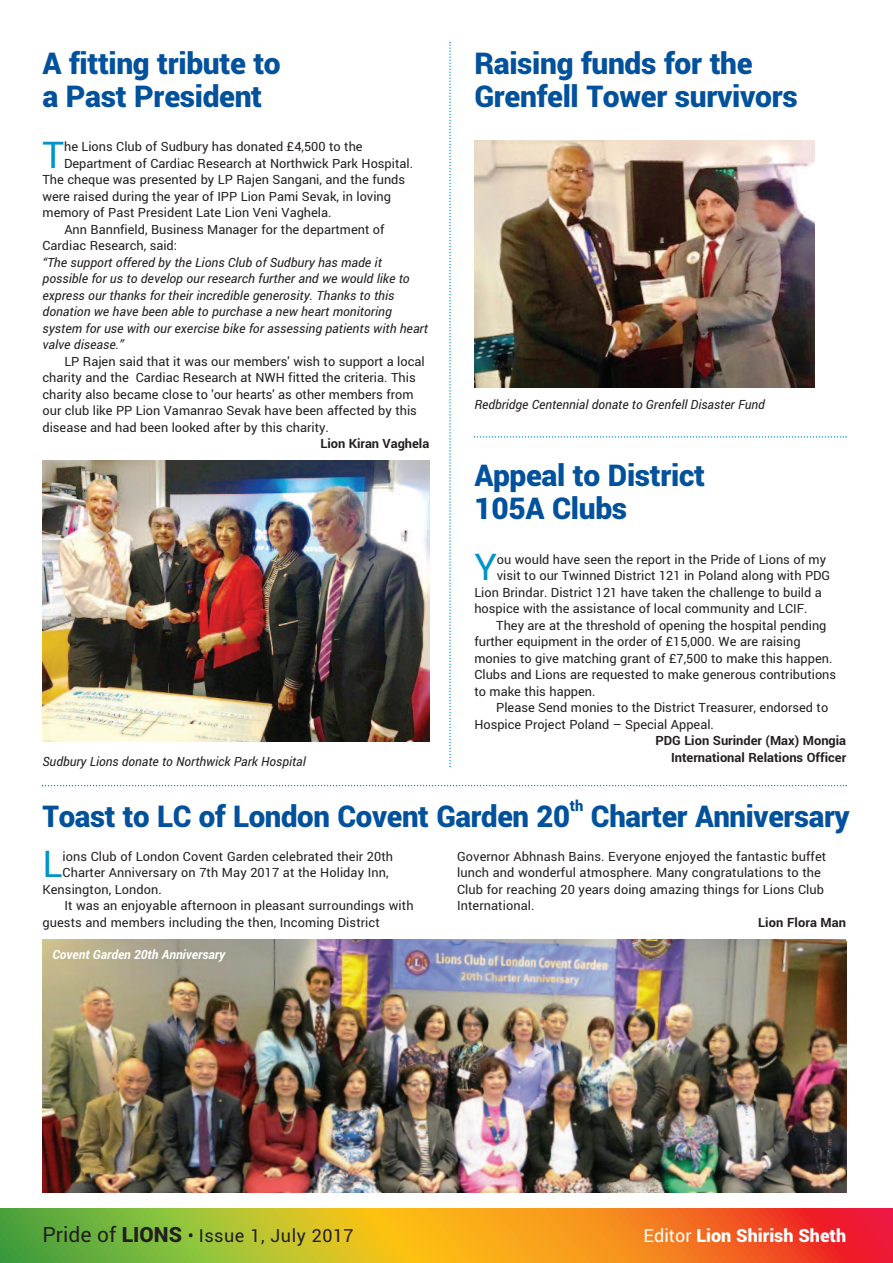
<style>
.page{position:relative;width:893px;height:1263px;background:#fff}
.page>*{position:absolute;margin:0;border:0;box-sizing:border-box;transform-origin:0 0}
.t1{font:36.9px "Roboto";color:#0094c9}
.t2{font:900 30px/33px "Roboto";letter-spacing:-.01em;color:#01519c}
.t3{font:18px "Roboto";letter-spacing:.03em;color:#231f20}
.t4{font:900 18px "Roboto";color:#fff}
.t5{font:900 15px "Roboto";color:#01519c}
.t6{font:12.75px/16.5px "Roboto";color:#231f20}
.t7{font:italic 12.75px/16.5px "Roboto";color:#231f20}
.t8{font:700 12.75px/16.5px "Roboto";color:#231f20;text-align:right}
.t9{font:italic 700 12.75px "Roboto";color:#fff}
.s1{font-size:21px}
.s2{font-weight:900;font-size:21px}
.s3{font-weight:400}
</style>
<div class="page">
<svg style="left:0;top:1208px;width:893px;height:55px;background:#cd9428"></svg>
<svg style="left:42px;top:785px;width:805px;height:1px"></svg>
<svg style="left:474px;top:436px;width:373px;height:2px"></svg>
<img style="left:474px;top:140px;width:340px;height:247px">
<img style="left:43px;top:940px;width:803px;height:253px">
<svg style="left:449px;top:42px;width:2px;height:725px"></svg>
<img style="left:43px;top:460px;width:387px;height:281px">
<h2 class="t2" style="left:43px;top:47px;width:240px">A fitting tribute to a Past President</h2>
<h1 class="t1" style="left:43px;top:133px;width:23px">T</h1>
<p class="t6" style="left:64px;top:138px;width:300px">he Lions Club of Sudbury has donated £4,500 to the</p>
<p class="t6" style="left:64px;top:155px;width:351px">Department of Cardiac Research at Northwick Park Hospital.</p>
<p class="t6" style="left:43px;top:171px;width:364px">The cheque was presented by LP Rajen Sangani, and the funds</p>
<p class="t6" style="left:43px;top:188px;width:350px">were raised during the year of IPP Lion Pami Sevak, in loving</p>
<p class="t6" style="left:43px;top:204px;width:291px">memory of Past President Late Lion Veni Vaghela.</p>
<p class="t6" style="left:64px;top:221px;width:322px">Ann Bannfield, Business Manager for the department of</p>
<p class="t6" style="left:43px;top:237px;width:136px">Cardiac Research, said:</p>
<p class="t7" style="left:43px;top:254px;width:387px">“The support offered by the Lions Club of Sudbury has made it possible for us to develop our research further and we would like to express our thanks for their incredible generosity. Thanks to this donation we have been able to purchase a new heart monitoring system for use with our exercise bike for assessing patients with heart valve disease.”</p>
<p class="t6" style="left:43px;top:353px;width:384px;text-indent:22px">LP Rajen said that it was our members' wish to support a local charity and the Cardiac Research at NWH fitted the criteria. This charity also became close to 'our hearts' as other members from our club like PP Lion Vamanrao Sevak have been affected by this disease and had been looked after by this charity.</p>
<p class="t8" style="left:321px;top:435px;width:110px">Lion Kiran Vaghela</p>
<p class="t7" style="left:43px;top:753px;width:265px">Sudbury Lions donate to Northwick Park Hospital</p>
<h2 class="t2" style="left:474px;top:47px;width:325px">Raising funds for the<br>Grenfell Tower survivors</h2>
<p class="t7" style="left:474px;top:396px;width:292px">Redbridge Centennial donate to Grenfell Disaster Fund</p>
<h2 class="t2" style="left:474px;top:460px;width:232px">Appeal to District<br>105A Clubs</h2>
<h1 class="t1" style="left:474px;top:546px;width:24px">Y</h1>
<p class="t6" style="left:497px;top:551px;width:331px">ou would have seen the report in the Pride of Lions of my</p>
<p class="t6" style="left:497px;top:567px;width:335px">visit to our Twinned District 121 in Poland along with PDG</p>
<p class="t6" style="left:474px;top:584px;width:349px">Lion Brindar. District 121 have taken the challenge to build a</p>
<p class="t6" style="left:474px;top:600px;width:335px">hospice with the assistance of local community and LCIF.</p>
<p class="t6" style="left:496px;top:617px;width:332px">They are at the threshold of opening the hospital pending</p>
<p class="t6" style="left:474px;top:633px;width:328px">further equipment in the order of £15,000. We are raising</p>
<p class="t6" style="left:474px;top:650px;width:360px">monies to give matching grant of £7,500 to make this happen.</p>
<p class="t6" style="left:474px;top:666px;width:363px">Clubs and Lions are requested to make generous contributions</p>
<p class="t6" style="left:474px;top:683px;width:123px">to make this happen.</p>
<p class="t6" style="left:496px;top:699px;width:334px">Please Send monies to the District Treasurer, endorsed to</p>
<p class="t6" style="left:474px;top:716px;width:241px">Hospice Project Poland – Special Appeal.</p>
<p class="t8" style="left:655px;top:732px;width:192px">PDG Lion Surinder (Max) Mongia<br>International Relations Officer</p>
<h2 class="t2" style="left:43px;top:800px;width:529px">Toast to LC of London Covent Garden 20</h2>
<p class="t5" style="left:570px;top:797px;width:15px">th</p>
<h2 class="t2" style="left:591px;top:800px;width:260px">Charter Anniversary</h2>
<h1 class="t1" style="left:43px;top:843px;width:21px">L</h1>
<p class="t6" style="left:63px;top:848px;width:332px">ions Club of London Covent Garden celebrated their 20th</p>
<p class="t6" style="left:63px;top:864px;width:327px">Charter Anniversary on 7th May 2017 at the Holiday Inn,</p>
<p class="t6" style="left:43px;top:881px;width:121px">Kensington, London.</p>
<p class="t6" style="left:64px;top:897px;width:351px">It was an enjoyable afternoon in pleasant surroundings with</p>
<p class="t6" style="left:43px;top:914px;width:339px">guests and members including the then, Incoming District</p>
<p class="t9" style="left:52px;top:947px;width:174px">Covent Garden 20th Anniversary</p>
<p class="t6" style="left:457px;top:848px;width:371px">Governor Abhnash Bains. Everyone enjoyed the fantastic buffet lunch and wonderful atmosphere. Many congratulations to the Club for reaching 20 years doing amazing things for Lions Club International.</p>
<p class="t8" style="left:758px;top:914px;width:89px">Lion Flora Man</p>
<h3 class="t3" style="left:43px;top:1226px;width:313px"><span class="s1">Pride of</span> <span class="s2">LIONS</span> • Issue 1, July 2017</h3>
<h3 class="t4" style="left:644px;top:1226px;width:204px"><span class="s3">Editor</span> Lion Shirish Sheth</h3>
</div>
